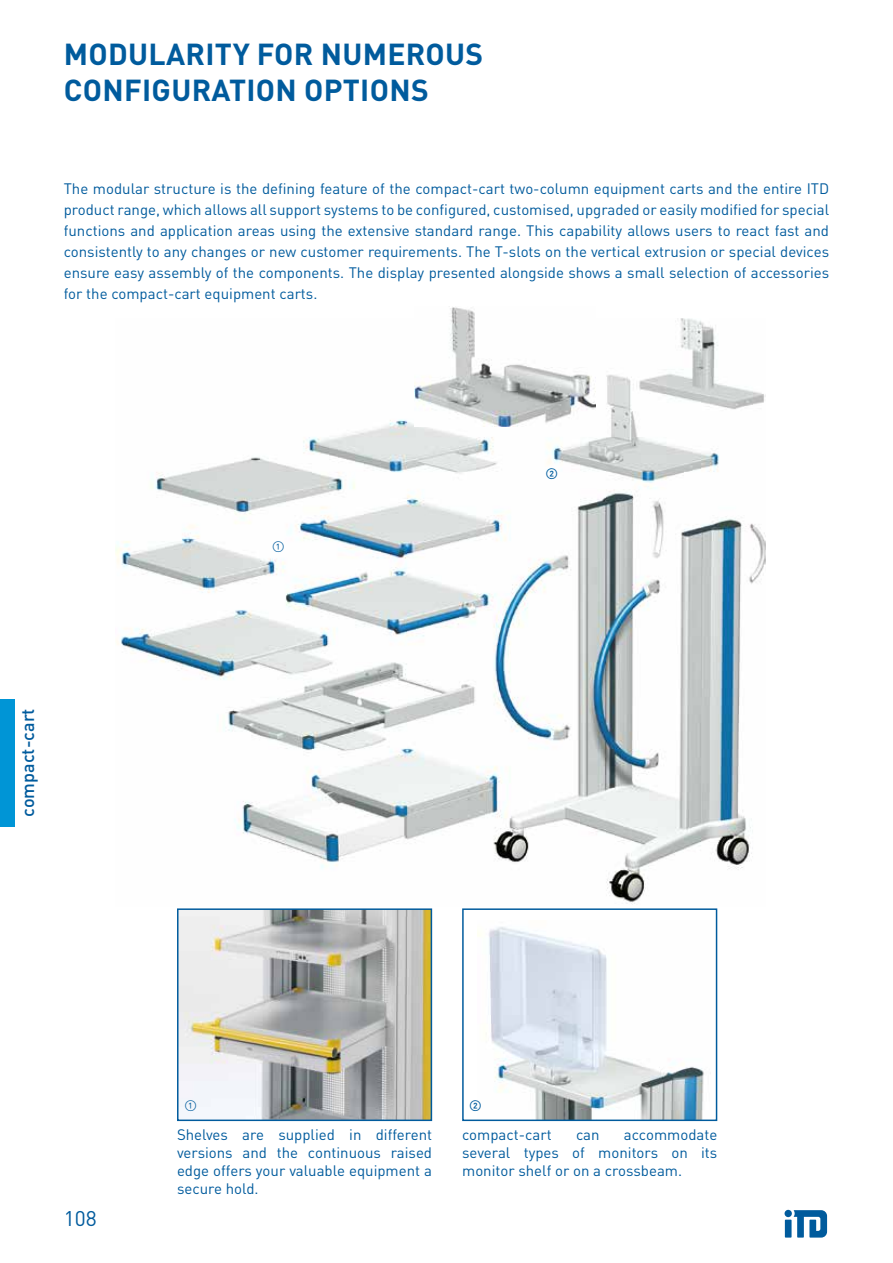
<style>
.page{position:relative;width:893px;height:1263px;background:#fff}
.page>*{position:absolute;margin:0;border:0;box-sizing:border-box;transform-origin:0 0}
.t1{font:700 30px/36px "DINOT";letter-spacing:.01em;color:#005b9d}
.t2{font:21px "DINOT";color:#005b9d}
.t3{font:500 18px "DINOT";color:#005b9d}
.t4{font:15px/18px "DINOT";color:#005b9d;text-align:justify}
.t5{font:500 15px "DINOT";color:#005b9d}
</style>
<div class="page">
<svg style="left:785px;top:1210px;width:42px;height:27px"></svg>
<div style="left:0;top:699px;width:15px;height:127px;background:#0095d6"></div>
<img style="left:115px;top:318px;width:651px;height:586px">
<img style="left:414px;top:307px;width:181px;height:119px">
<img style="left:180px;top:911px;width:249px;height:207px">
<div style="left:177px;top:908px;width:255px;height:213px;border:2px solid #005b9d"></div>
<img style="left:478px;top:927px;width:226px;height:191px">
<div style="left:462px;top:908px;width:255px;height:213px;border:2px solid #005b9d"></div>
<h1 class="t1" style="left:64px;top:34px;width:421px">MODULARITY FOR NUMEROUS<br>CONFIGURATION OPTIONS</h1>
<p class="t4" style="left:64px;top:177px;width:767px;line-height:21px">The modular structure is the defining feature of the compact-cart two-column equipment carts and the entire ITD product range, which allows all support systems to be configured, customised, upgraded or easily modified for special functions and application areas using the extensive standard range. This capability allows users to react fast and consistently to any changes or new customer requirements. The T-slots on the vertical extrusion or special devices ensure easy assembly of the components. The display presented alongside shows a small selection of accessories for the compact-cart equipment carts.</p>
<p class="t3" style="left:14px;top:817px;width:110px;rotate:-90deg">compact-cart</p>
<p class="t4" style="left:272px;top:536px;width:15px">①</p>
<p class="t5" style="left:545px;top:462px;width:15px">②</p>
<h2 class="t2" style="left:64px;top:1202px;width:34px">108</h2>
<p class="t4" style="left:184px;top:1095px;width:15px">①</p>
<p class="t5" style="left:469px;top:1094px;width:15px">②</p>
<p class="t4" style="left:177px;top:1124px;width:257px">Shelves are supplied in different versions and the continuous raised edge offers your valuable equipment a secure hold.</p>
<p class="t4" style="left:462px;top:1124px;width:91px">compact-cart</p>
<p class="t4" style="left:576px;top:1124px;width:25px">can</p>
<p class="t4" style="left:462px;top:1124px;width:257px;text-indent:162px">accommodate several types of monitors on its monitor shelf or on a crossbeam.</p>
</div>
